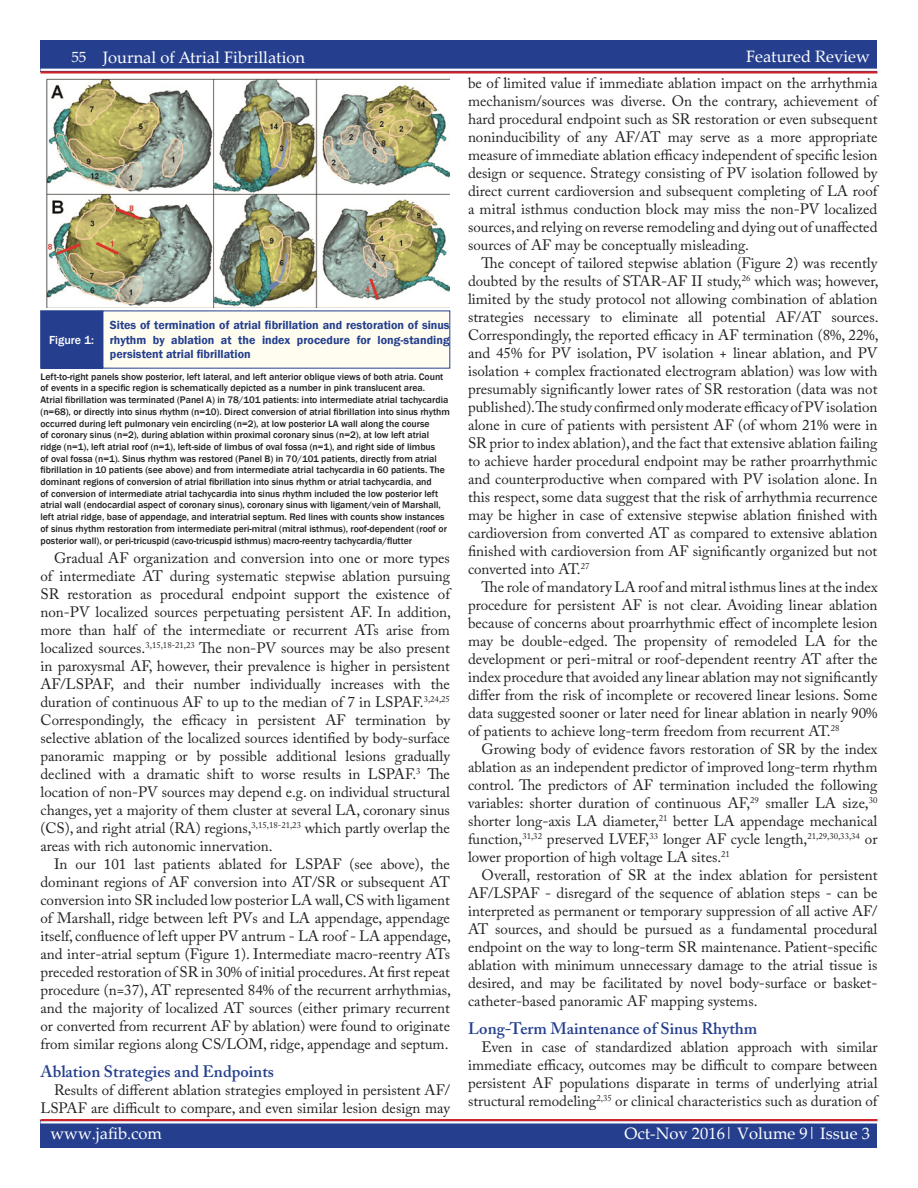
<style>
.page{position:relative;width:918px;height:1188px;background:#fff}
.page>*{position:absolute;margin:0;border:0;box-sizing:border-box;transform-origin:0 0}
.white_header_for_blu{font:16.5px "Palatino Linotype";color:#fff}
._10_Body_Text{font:600 16.5px "Adobe Caslon Pro";color:#253f8e}
._10_Body_Text-2{font:15px/18px "Adobe Caslon Pro";color:#231f20;text-align:justify}
.t1{font:600 12px/14.4px "Franklin Gothic";color:#253f8e;text-align:justify}
.t2{font:500 12px "Franklin Gothic";color:#fff}
.Figure_text{font:500 9.75px/11.7px "Franklin Gothic";color:#231f20}
</style>
<div class="page">
<div style="left:40px;top:1120px;width:838px;height:28px;background:#253f8e"></div>
<hr style="left:40px;top:1119px;width:838px;height:2px;background:#d1232a">
<hr style="left:40px;top:1121px;width:838px;height:3px;background:#fff">
<div style="left:40px;top:40px;width:838px;height:32px;background:#253f8e"></div>
<hr style="left:40px;top:71px;width:838px;height:3px;background:#d1232a">
<hr style="left:40px;top:69px;width:838px;height:2px;background:#fff">
<img style="left:46px;top:78px;width:404px;height:230px">
<div style="left:41px;top:311px;width:62px;height:57px;background:#253f8e"></div>
<div style="left:40px;top:311px;width:63px;height:57px;border:1px solid #253f8e"></div>
<div style="left:103px;top:311px;width:347px;height:57px;background:#fefdf0"></div>
<p class="white_header_for_blu" style="left:746px;top:45px;width:125px">Featured Review</p>
<p class="white_header_for_blu" style="left:71px;top:48px;width:235px"><sup>55</sup> Journal of Atrial Fibrillation</p>
<p class="white_header_for_blu" style="left:746px;top:47px;width:125px">Featured Review</p>
<p class="t1" style="left:110px;top:318px;width:341px">Sites of termination of atrial fibrillation and restoration of sinus rhythm by ablation at the index procedure for long-standing persistent atrial fibrillation</p>
<p class="Figure_text" style="left:40px;top:371px;width:411px">Left-to-right panels show posterior, left lateral, and left anterior oblique views of both atria. Count of events in a specific region is schematically depicted as a number in pink translucent area.<br>Atrial fibrillation was terminated (Panel A) in 78/101 patients: into intermediate atrial tachycardia (n=68), or directly into sinus rhythm (n=10). Direct conversion of atrial fibrillation into sinus rhythm occurred during left pulmonary vein encircling (n=2), at low posterior LA wall along the course<br>of coronary sinus (n=2), during ablation within proximal coronary sinus (n=2), at low left atrial ridge (n=1), left atrial roof (n=1), left-side of limbus of oval fossa (n=1), and right side of limbus<br>of oval fossa (n=1). Sinus rhythm was restored (Panel B) in 70/101 patients, directly from atrial fibrillation in 10 patients (see above) and from intermediate atrial tachycardia in 60 patients. The dominant regions of conversion of atrial fibrillation into sinus rhythm or atrial tachycardia, and<br>of conversion of intermediate atrial tachycardia into sinus rhythm included the low posterior left atrial wall (endocardial aspect of coronary sinus), coronary sinus with ligament/vein of Marshall, left atrial ridge, base of appendage, and interatrial septum. Red lines with counts show instances of sinus rhythm restoration from intermediate peri-mitral (mitral isthmus), roof-dependent (roof or posterior wall), or peri-tricuspid (cavo-tricuspid isthmus) macro-reentry tachycardia/flutter</p>
<p class="t2" style="left:49px;top:332px;width:46px">Figure 1:</p>
<p class="_10_Body_Text-2" style="left:40px;top:549px;width:412px;text-indent:14px">Gradual AF organization and conversion into one or more types of intermediate AT during systematic stepwise ablation pursuing SR restoration as procedural endpoint support the existence of non-PV localized sources perpetuating persistent AF. In addition, more than half of the intermediate or recurrent ATs arise from localized sources.<sup>3,15,18-21,23</sup> The non-PV sources may be also present in paroxysmal AF, however, their prevalence is higher in persistent AF/LSPAF, and their number individually increases with the duration of continuous AF to up to the median of 7 in LSPAF.<sup>3,24,25<br></sup>Correspondingly, the efficacy in persistent AF termination by selective ablation of the localized sources identified by body-surface panoramic mapping or by possible additional lesions gradually declined with a dramatic shift to worse results in LSPAF.<sup>3</sup> The location of non-PV sources may depend e.g. on individual structural changes, yet a majority of them cluster at several LA, coronary sinus (CS), and right atrial (RA) regions,<sup>3,15,18-21,23</sup> which partly overlap the areas with rich autonomic innervation.</p>
<p class="_10_Body_Text-2" style="left:40px;top:855px;width:412px;text-indent:14px">In our 101 last patients ablated for LSPAF (see above), the dominant regions of AF conversion into AT/SR or subsequent AT conversion into SR included low posterior LA wall, CS with ligament of Marshall, ridge between left PVs and LA appendage, appendage itself, confluence of left upper PV antrum - LA roof - LA appendage, and inter-atrial septum (Figure 1). Intermediate macro-reentry ATs preceded restoration of SR in 30% of initial procedures. At first repeat procedure (n=37), AT represented 84% of the recurrent arrhythmias, and the majority of localized AT sources (either primary recurrent or converted from recurrent AF by ablation) were found to originate from similar regions along CS/LOM, ridge, appendage and septum.</p>
<p class="_10_Body_Text" style="left:40px;top:1062px;width:235px">Ablation Strategies and Endpoints</p>
<p class="_10_Body_Text-2" style="left:40px;top:1081px;width:411px;text-align:right">Results of different ablation strategies employed in persistent AF/<br>LSPAF are difficult to compare, and even similar lesion design may</p>
<p class="_10_Body_Text-2" style="left:468px;top:74px;width:411px">be of limited value if immediate ablation impact on the arrhythmia mechanism/sources was diverse. On the contrary, achievement of hard procedural endpoint such as SR restoration or even subsequent noninducibility of any AF/AT may serve as a more appropriate measure of immediate ablation efficacy independent of specific lesion design or sequence. Strategy consisting of PV isolation followed by direct current cardioversion and subsequent completing of LA roof a mitral isthmus conduction block may miss the non-PV localized sources, and relying on reverse remodeling and dying out of unaffected sources of AF may be conceptually misleading.</p>
<p class="_10_Body_Text-2" style="left:468px;top:254px;width:412px;text-indent:14px">The concept of tailored stepwise ablation (Figure 2) was recently doubted by the results of STAR-AF II study,<sup>26</sup> which was; however, limited by the study protocol not allowing combination of ablation strategies necessary to eliminate all potential AF/AT sources.<br>Correspondingly, the reported efficacy in AF termination (8%, 22%, and 45% for PV isolation, PV isolation + linear ablation, and PV isolation + complex fractionated electrogram ablation) was low with presumably significantly lower rates of SR restoration (data was not published). The study confirmed only moderate efficacy of PV isolation alone in cure of patients with persistent AF (of whom 21% were in SR prior to index ablation), and the fact that extensive ablation failing to achieve harder procedural endpoint may be rather proarrhythmic and counterproductive when compared with PV isolation alone. In this respect, some data suggest that the risk of arrhythmia recurrence may be higher in case of extensive stepwise ablation finished with cardioversion from converted AT as compared to extensive ablation finished with cardioversion from AF significantly organized but not converted into AT.<sup>27</sup></p>
<p class="_10_Body_Text-2" style="left:468px;top:578px;width:411px;text-indent:14px">The role of mandatory LA roof and mitral isthmus lines at the index procedure for persistent AF is not clear. Avoiding linear ablation because of concerns about proarrhythmic effect of incomplete lesion may be double-edged. The propensity of remodeled LA for the development or peri-mitral or roof-dependent reentry AT after the index procedure that avoided any linear ablation may not significantly differ from the risk of incomplete or recovered linear lesions. Some data suggested sooner or later need for linear ablation in nearly 90% of patients to achieve long-term freedom from recurrent AT.<sup>28</sup></p>
<p class="_10_Body_Text-2" style="left:468px;top:740px;width:411px;text-indent:14px">Growing body of evidence favors restoration of SR by the index ablation as an independent predictor of improved long-term rhythm control. The predictors of AF termination included the following variables: shorter duration of continuous AF,<sup>29</sup> smaller LA size,<sup>30 </sup>shorter long-axis LA diameter,<sup>21</sup> better LA appendage mechanical function,<sup>31,32</sup> preserved LVEF,<sup>33</sup> longer AF cycle length,<sup>21,29,30,33,34</sup> or lower proportion of high voltage LA sites.<sup>21</sup></p>
<p class="_10_Body_Text-2" style="left:468px;top:866px;width:411px;text-indent:14px">Overall, restoration of SR at the index ablation for persistent AF/LSPAF - disregard of the sequence of ablation steps - can be interpreted as permanent or temporary suppression of all active AF/ AT sources, and should be pursued as a fundamental procedural endpoint on the way to long-term SR maintenance. Patient-specific ablation with minimum unnecessary damage to the atrial tissue is desired, and may be facilitated by novel body-surface or basket&shy;catheter-based panoramic AF mapping systems.</p>
<p class="_10_Body_Text" style="left:468px;top:1019px;width:291px">Long-Term Maintenance of Sinus Rhythm</p>
<p class="_10_Body_Text-2" style="left:468px;top:1038px;width:411px;text-indent:14px">Even in case of standardized ablation approach with similar immediate efficacy, outcomes may be difficult to compare between persistent AF populations disparate in terms of underlying atrial structural remodeling<sup>2,35</sup> or clinical characteristics such as duration of</p>
<p class="white_header_for_blu" style="left:51px;top:1122px;width:113px">www.jafib.com</p>
<p class="white_header_for_blu" style="left:625px;top:1122px;width:247px">Oct-Nov 2016| Volume 9| Issue 3</p>
</div>
